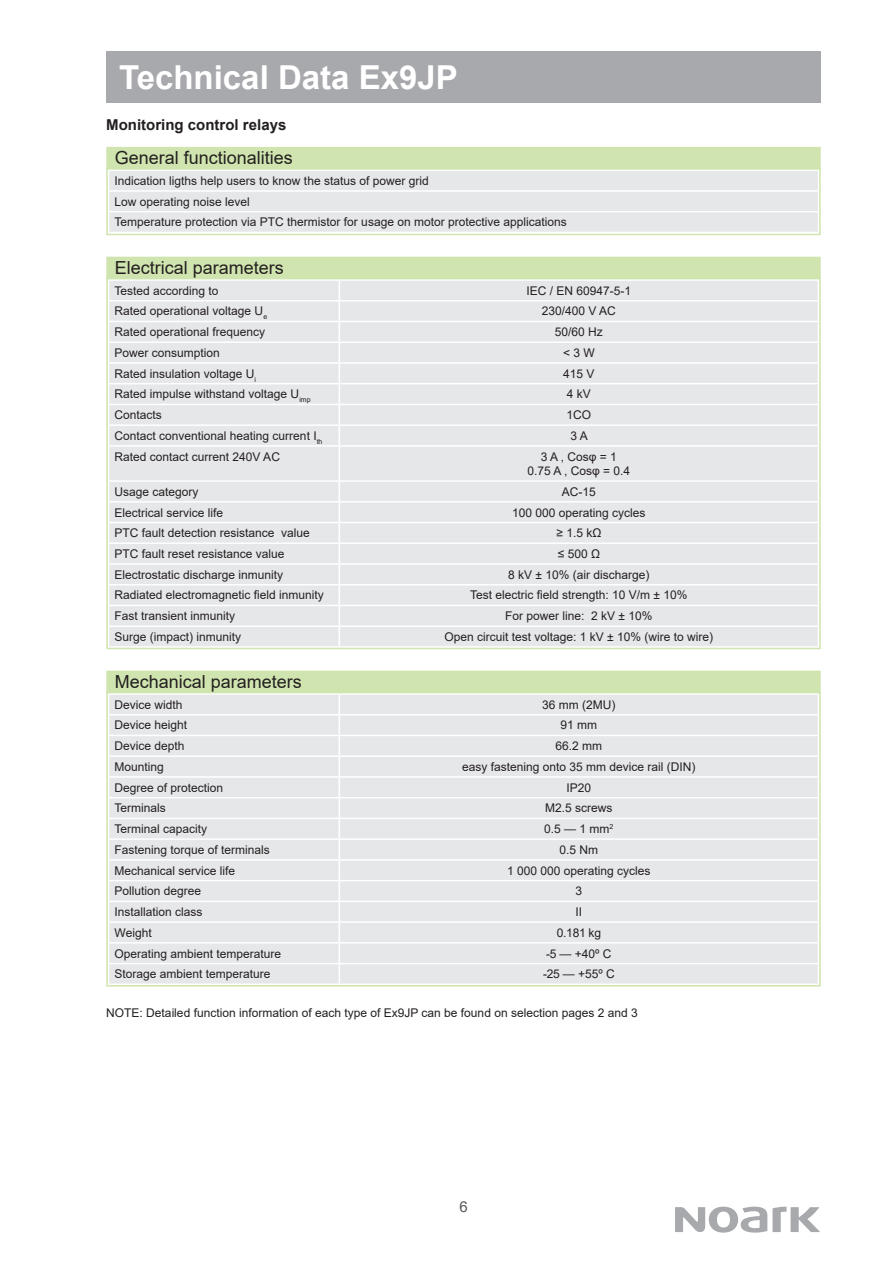
<style>
.page{position:relative;width:893px;height:1263px;background:#fff}
.page>*{position:absolute;margin:0;border:0;box-sizing:border-box;transform-origin:0 0}
.t1{font:700 33px "Arial";color:#fff}
.t2{font:18px "Arial";color:#231f20}
.t3{font:700 15px "Arial";color:#231f20}
.t4{font:15px "Arial";color:#57585a}
.t5{font:12px/20.7px "Arial";color:#231f20}
</style>
<div class="page">
<svg style="left:675px;top:1206px;width:145px;height:26px"></svg>
<div style="left:106px;top:51px;width:715px;height:51px;background:#a8a9ad"></div>
<div style="left:109px;top:171px;width:709px;height:61px;background:#e6e7e9"></div>
<div style="left:106px;top:168px;width:715px;height:67px;border:2px solid #cfe4ae"></div>
<div style="left:106px;top:147px;width:715px;height:22px;background:#cfe4ae"></div>
<div style="left:109px;top:281px;width:709px;height:365px;background:#e6e7e9"></div>
<hr style="left:108px;top:300px;width:231px;height:1px;background:#fff">
<hr style="left:339px;top:300px;width:480px;height:1px;background:#fff">
<hr style="left:108px;top:321px;width:231px;height:1px;background:#fff">
<hr style="left:339px;top:321px;width:480px;height:1px;background:#fff">
<hr style="left:108px;top:341px;width:231px;height:2px;background:#fff">
<hr style="left:339px;top:341px;width:480px;height:2px;background:#fff">
<hr style="left:108px;top:362px;width:231px;height:2px;background:#fff">
<hr style="left:339px;top:362px;width:480px;height:2px;background:#fff">
<hr style="left:108px;top:383px;width:231px;height:1px;background:#fff">
<hr style="left:339px;top:383px;width:480px;height:1px;background:#fff">
<hr style="left:108px;top:404px;width:231px;height:1px;background:#fff">
<hr style="left:339px;top:404px;width:480px;height:1px;background:#fff">
<hr style="left:108px;top:424px;width:231px;height:2px;background:#fff">
<hr style="left:339px;top:424px;width:480px;height:2px;background:#fff">
<svg style="left:339px;top:281px;width:1px;height:164px"></svg>
<hr style="left:108px;top:445px;width:231px;height:2px;background:#fff">
<hr style="left:339px;top:445px;width:480px;height:2px;background:#fff">
<hr style="left:339px;top:447px;width:1px;height:33px;background:#fff">
<hr style="left:108px;top:480px;width:231px;height:2px;background:#fff">
<hr style="left:339px;top:480px;width:480px;height:2px;background:#fff">
<hr style="left:108px;top:501px;width:231px;height:1px;background:#fff">
<hr style="left:339px;top:501px;width:480px;height:1px;background:#fff">
<hr style="left:108px;top:522px;width:231px;height:1px;background:#fff">
<hr style="left:339px;top:522px;width:480px;height:1px;background:#fff">
<hr style="left:108px;top:542px;width:231px;height:2px;background:#fff">
<hr style="left:339px;top:542px;width:480px;height:2px;background:#fff">
<hr style="left:108px;top:563px;width:231px;height:2px;background:#fff">
<hr style="left:339px;top:563px;width:480px;height:2px;background:#fff">
<hr style="left:108px;top:584px;width:231px;height:1px;background:#fff">
<hr style="left:339px;top:584px;width:480px;height:1px;background:#fff">
<hr style="left:108px;top:605px;width:231px;height:1px;background:#fff">
<hr style="left:339px;top:605px;width:480px;height:1px;background:#fff">
<hr style="left:108px;top:625px;width:231px;height:2px;background:#fff">
<hr style="left:339px;top:625px;width:480px;height:2px;background:#fff">
<svg style="left:339px;top:482px;width:1px;height:164px"></svg>
<div style="left:106px;top:278px;width:715px;height:371px;border:2px solid #cfe4ae"></div>
<div style="left:106px;top:257px;width:715px;height:22px;background:#cfe4ae"></div>
<div style="left:109px;top:695px;width:709px;height:19px;background:#e6e7e9"></div>
<div style="left:109px;top:715px;width:709px;height:268px;background:#e6e7e9"></div>
<hr style="left:108px;top:735px;width:231px;height:1px;background:#fff">
<hr style="left:339px;top:735px;width:480px;height:1px;background:#fff">
<hr style="left:108px;top:755px;width:231px;height:2px;background:#fff">
<hr style="left:339px;top:755px;width:480px;height:2px;background:#fff">
<hr style="left:108px;top:776px;width:231px;height:2px;background:#fff">
<hr style="left:339px;top:776px;width:480px;height:2px;background:#fff">
<svg style="left:339px;top:695px;width:1px;height:288px"></svg>
<hr style="left:339px;top:714px;width:480px;height:1px;background:#fff">
<hr style="left:108px;top:797px;width:231px;height:1px;background:#fff">
<hr style="left:339px;top:797px;width:480px;height:1px;background:#fff">
<hr style="left:108px;top:818px;width:231px;height:1px;background:#fff">
<hr style="left:339px;top:818px;width:480px;height:1px;background:#fff">
<hr style="left:108px;top:838px;width:231px;height:2px;background:#fff">
<hr style="left:339px;top:838px;width:480px;height:2px;background:#fff">
<hr style="left:108px;top:859px;width:231px;height:2px;background:#fff">
<hr style="left:339px;top:859px;width:480px;height:2px;background:#fff">
<hr style="left:108px;top:880px;width:231px;height:1px;background:#fff">
<hr style="left:339px;top:880px;width:480px;height:1px;background:#fff">
<hr style="left:108px;top:901px;width:231px;height:1px;background:#fff">
<hr style="left:339px;top:901px;width:480px;height:1px;background:#fff">
<hr style="left:108px;top:921px;width:231px;height:2px;background:#fff">
<hr style="left:339px;top:921px;width:480px;height:2px;background:#fff">
<hr style="left:108px;top:942px;width:231px;height:1px;background:#fff">
<hr style="left:339px;top:942px;width:480px;height:1px;background:#fff">
<hr style="left:108px;top:963px;width:231px;height:1px;background:#fff">
<hr style="left:339px;top:963px;width:480px;height:1px;background:#fff">
<div style="left:106px;top:692px;width:715px;height:294px;border:2px solid #cfe4ae"></div>
<div style="left:106px;top:671px;width:715px;height:22px;background:#cfe4ae"></div>
<h1 class="t1" style="left:119px;top:54px;width:340px">Technical Data Ex9JP</h1>
<p class="t3" style="left:106px;top:114px;width:182px">Monitoring control relays</p>
<h2 class="t2" style="left:115px;top:145px;width:180px">General functionalities</h2>
<p class="t5" style="left:115px;top:170px;width:454px">Indication ligths help users to know the status of power grid<br>Low operating noise level<br>Temperature protection via PTC thermistor for usage on motor protective applications</p>
<h2 class="t2" style="left:115px;top:255px;width:171px">Electrical parameters</h2>
<p class="t5" style="left:115px;top:280px;width:106px">Tested according to</p>
<p class="t5" style="left:526px;top:280px;width:106px">IEC / EN 60947-5-1</p>
<p class="t5" style="left:115px;top:301px;width:154px">Rated operational voltage U<sub>e</sub></p>
<p class="t5" style="left:542px;top:301px;width:76px">230/400 V AC</p>
<p class="t5" style="left:115px;top:322px;width:152px">Rated operational frequency</p>
<p class="t5" style="left:555px;top:322px;width:50px">50/60 Hz</p>
<p class="t5" style="left:115px;top:342px;width:107px">Power consumption</p>
<p class="t5" style="left:563px;top:342px;width:33px">&lt; 3 W</p>
<p class="t5" style="left:115px;top:363px;width:143px">Rated insulation voltage U<sub>i</sub></p>
<p class="t5" style="left:563px;top:363px;width:33px">415 V</p>
<p class="t5" style="left:115px;top:384px;width:198px">Rated impulse withstand voltage U<sub>imp</sub></p>
<p class="t5" style="left:567px;top:384px;width:26px">4 kV</p>
<p class="t5" style="left:115px;top:404px;width:49px">Contacts</p>
<p class="t5" style="left:567px;top:404px;width:26px">1CO</p>
<p class="t5" style="left:115px;top:425px;width:209px">Contact conventional heating current I<sub>th</sub></p>
<p class="t5" style="left:570px;top:425px;width:19px">3 A</p>
<p class="t5" style="left:115px;top:446px;width:167px">Rated contact current 240V AC</p>
<p class="t5" style="left:527px;top:449px;width:104px;line-height:14.4px;text-align:center">3 A , Cosφ = 1<br>0.75 A , Cosφ = 0.4</p>
<p class="t5" style="left:115px;top:481px;width:86px">Usage category</p>
<p class="t5" style="left:562px;top:481px;width:36px">AC-15</p>
<p class="t5" style="left:115px;top:502px;width:110px">Electrical service life</p>
<p class="t5" style="left:512px;top:502px;width:135px">100 000 operating cycles</p>
<p class="t5" style="left:115px;top:523px;width:197px">PTC fault detection resistance value</p>
<p class="t5" style="left:556px;top:523px;width:46px">≥ 1.5 kΩ</p>
<p class="t5" style="left:115px;top:543px;width:172px">PTC fault reset resistance value</p>
<p class="t5" style="left:558px;top:543px;width:44px">≤ 500 Ω</p>
<p class="t5" style="left:115px;top:564px;width:170px">Electrostatic discharge inmunity</p>
<p class="t5" style="left:508px;top:564px;width:143px">8 kV ± 10% (air discharge)</p>
<p class="t5" style="left:115px;top:585px;width:211px">Radiated electromagnetic field inmunity</p>
<p class="t5" style="left:470px;top:585px;width:219px">Test electric field strength: 10 V/m ± 10%</p>
<p class="t5" style="left:115px;top:606px;width:122px">Fast transient inmunity</p>
<p class="t5" style="left:505px;top:606px;width:149px">For power line: 2 kV ± 10%</p>
<p class="t5" style="left:115px;top:626px;width:128px">Surge (impact) inmunity</p>
<p class="t5" style="left:444px;top:626px;width:270px">Open circuit test voltage: 1 kV ± 10% (wire to wire)</p>
<h2 class="t2" style="left:115px;top:669px;width:189px">Mechanical parameters</h2>
<p class="t5" style="left:115px;top:694px;width:70px">Device width</p>
<p class="t5" style="left:542px;top:694px;width:75px">36 mm (2MU)</p>
<p class="t5" style="left:115px;top:715px;width:74px">Device height</p>
<p class="t5" style="left:561px;top:715px;width:38px">91 mm</p>
<p class="t5" style="left:115px;top:735px;width:72px">Device depth</p>
<p class="t5" style="left:556px;top:735px;width:48px">66.2 mm</p>
<p class="t5" style="left:115px;top:756px;width:51px">Mounting</p>
<p class="t5" style="left:462px;top:756px;width:235px">easy fastening onto 35 mm device rail (DIN)</p>
<p class="t5" style="left:115px;top:777px;width:110px">Degree of protection</p>
<p class="t5" style="left:567px;top:777px;width:26px">IP20</p>
<p class="t5" style="left:115px;top:798px;width:53px">Terminals</p>
<p class="t5" style="left:545px;top:798px;width:69px">M2.5 screws</p>
<p class="t5" style="left:115px;top:818px;width:94px">Terminal capacity</p>
<p class="t5" style="left:544px;top:818px;width:71px">0.5 — 1 mm<sup>2</sup></p>
<p class="t5" style="left:115px;top:839px;width:157px">Fastening torque of terminals</p>
<p class="t5" style="left:560px;top:839px;width:40px">0.5 Nm</p>
<p class="t5" style="left:115px;top:860px;width:122px">Mechanical service life</p>
<p class="t5" style="left:507px;top:860px;width:145px">1 000 000 operating cycles</p>
<p class="t5" style="left:115px;top:881px;width:88px">Pollution degree</p>
<p class="t5" style="left:576px;top:881px;width:8px">3</p>
<p class="t5" style="left:115px;top:901px;width:90px">Installation class</p>
<p class="t5" style="left:576px;top:901px;width:8px">II</p>
<p class="t5" style="left:115px;top:922px;width:39px">Weight</p>
<p class="t5" style="left:557px;top:922px;width:46px">0.181 kg</p>
<p class="t5" style="left:115px;top:943px;width:168px">Operating ambient temperature</p>
<p class="t5" style="left:546px;top:943px;width:67px">-5 — +40º C</p>
<p class="t5" style="left:115px;top:964px;width:158px">Storage ambient temperature</p>
<p class="t5" style="left:543px;top:964px;width:73px">-25 — +55º C</p>
<p class="t5" style="left:106px;top:1002px;width:533px">NOTE: Detailed function information of each type of Ex9JP can be found on selection pages 2 and 3</p>
<p class="t4" style="left:459px;top:1197px;width:10px">6</p>
</div>
